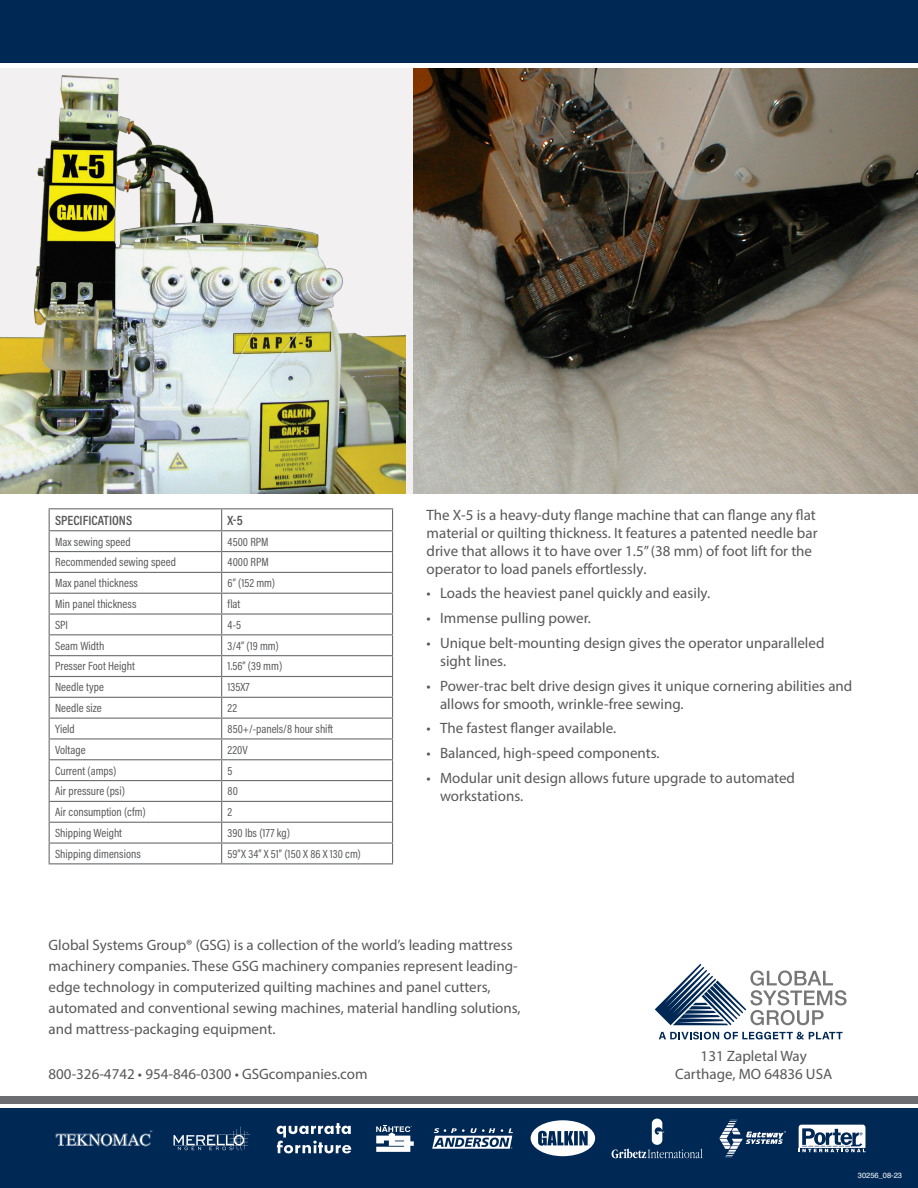
<style>
.page{position:relative;width:918px;height:1188px;background:#fff}
.page>*{position:absolute;margin:0;border:0;box-sizing:border-box;transform-origin:0 0}
.t1{font:15px/18px "Myriad Pro";color:#57585a}
.t2{font:600 13.5px "Acumin Pro Cond";color:#57585a}
.t3{font:12px "Acumin Pro Cond";color:#57585a}
.t4{font:7.5px "Helvetica";color:#fff}
</style>
<div class="page">
<div style="left:0;top:1108px;width:918px;height:80px;background:#002855"></div>
<div style="left:0;top:1097px;width:918px;height:7px;background:#6c6d70"></div>
<svg style="left:655px;top:964px;width:192px;height:61px"></svg>
<svg style="left:659px;top:1032px;width:184px;height:8px"></svg>
<svg style="left:612px;top:1119px;width:91px;height:39px"></svg>
<svg style="left:799px;top:1125px;width:67px;height:27px"></svg>
<svg style="left:719px;top:1120px;width:67px;height:38px"></svg>
<svg style="left:531px;top:1120px;width:64px;height:36px"></svg>
<svg style="left:173px;top:1127px;width:77px;height:23px"></svg>
<svg style="left:56px;top:1131px;width:96px;height:15px"></svg>
<svg style="left:432px;top:1128px;width:81px;height:21px"></svg>
<svg style="left:376px;top:1125px;width:38px;height:27px"></svg>
<svg style="left:277px;top:1123px;width:74px;height:30px"></svg>
<div style="left:0;top:0;width:918px;height:63px;background:#002855"></div>
<img style="left:0;top:68px;width:406px;height:425px">
<img style="left:413px;top:68px;width:505px;height:425px">
<hr style="left:49px;top:508px;width:173px;height:1px;background:#6c6d70">
<hr style="left:222px;top:508px;width:171px;height:1px;background:#6c6d70">
<hr style="left:49px;top:530px;width:173px;height:1px;background:#6c6d70">
<hr style="left:222px;top:530px;width:171px;height:1px;background:#6c6d70">
<hr style="left:49px;top:551px;width:173px;height:1px;background:#6c6d70">
<hr style="left:222px;top:551px;width:171px;height:1px;background:#6c6d70">
<hr style="left:49px;top:572px;width:173px;height:1px;background:#6c6d70">
<hr style="left:222px;top:572px;width:171px;height:1px;background:#6c6d70">
<hr style="left:49px;top:593px;width:173px;height:1px;background:#6c6d70">
<hr style="left:222px;top:593px;width:171px;height:1px;background:#6c6d70">
<hr style="left:49px;top:613px;width:173px;height:2px;background:#6c6d70">
<hr style="left:222px;top:613px;width:171px;height:2px;background:#6c6d70">
<hr style="left:49px;top:634px;width:173px;height:1px;background:#6c6d70">
<hr style="left:222px;top:634px;width:171px;height:1px;background:#6c6d70">
<hr style="left:49px;top:655px;width:173px;height:1px;background:#6c6d70">
<hr style="left:222px;top:655px;width:171px;height:1px;background:#6c6d70">
<hr style="left:49px;top:676px;width:173px;height:1px;background:#6c6d70">
<hr style="left:222px;top:676px;width:171px;height:1px;background:#6c6d70">
<hr style="left:49px;top:697px;width:173px;height:1px;background:#6c6d70">
<hr style="left:222px;top:697px;width:171px;height:1px;background:#6c6d70">
<hr style="left:49px;top:718px;width:173px;height:1px;background:#6c6d70">
<hr style="left:222px;top:718px;width:171px;height:1px;background:#6c6d70">
<hr style="left:49px;top:738px;width:173px;height:2px;background:#6c6d70">
<hr style="left:222px;top:738px;width:171px;height:2px;background:#6c6d70">
<hr style="left:49px;top:759px;width:173px;height:1px;background:#6c6d70">
<hr style="left:222px;top:759px;width:171px;height:1px;background:#6c6d70">
<hr style="left:49px;top:780px;width:173px;height:1px;background:#6c6d70">
<hr style="left:222px;top:780px;width:171px;height:1px;background:#6c6d70">
<hr style="left:49px;top:801px;width:173px;height:1px;background:#6c6d70">
<hr style="left:222px;top:801px;width:171px;height:1px;background:#6c6d70">
<hr style="left:49px;top:822px;width:173px;height:1px;background:#6c6d70">
<hr style="left:222px;top:822px;width:171px;height:1px;background:#6c6d70">
<hr style="left:49px;top:842px;width:173px;height:2px;background:#6c6d70">
<svg style="left:49px;top:509px;width:1px;height:354px"></svg>
<hr style="left:222px;top:842px;width:171px;height:2px;background:#6c6d70">
<svg style="left:221px;top:509px;width:1px;height:354px"></svg>
<svg style="left:392px;top:509px;width:1px;height:354px"></svg>
<hr style="left:49px;top:863px;width:173px;height:1px;background:#6c6d70">
<hr style="left:222px;top:863px;width:171px;height:1px;background:#6c6d70">
<p class="t2" style="left:55px;top:511px;width:79px">SPECIFICATIONS</p>
<p class="t2" style="left:228px;top:511px;width:17px">X-5</p>
<p class="t3" style="left:55px;top:534px;width:77px">Max sewing speed</p>
<p class="t3" style="left:228px;top:534px;width:43px">4500 RPM</p>
<p class="t3" style="left:55px;top:555px;width:122px">Recommended sewing speed</p>
<p class="t3" style="left:228px;top:555px;width:43px">4000 RPM</p>
<p class="t3" style="left:55px;top:575px;width:84px">Max panel thickness</p>
<p class="t3" style="left:228px;top:575px;width:49px">6” (152 mm)</p>
<p class="t3" style="left:55px;top:596px;width:83px">Min panel thickness</p>
<p class="t3" style="left:228px;top:596px;width:14px">flat</p>
<p class="t3" style="left:55px;top:617px;width:14px">SPI</p>
<p class="t3" style="left:228px;top:617px;width:15px">4-5</p>
<p class="t3" style="left:55px;top:638px;width:51px">Seam Width</p>
<p class="t3" style="left:228px;top:638px;width:53px">3/4” (19 mm)</p>
<p class="t3" style="left:55px;top:659px;width:81px">Presser Foot Height</p>
<p class="t3" style="left:228px;top:659px;width:56px">1.56” (39 mm)</p>
<p class="t3" style="left:55px;top:679px;width:50px">Needle type</p>
<p class="t3" style="left:228px;top:679px;width:23px">135X7</p>
<p class="t3" style="left:55px;top:700px;width:48px">Needle size</p>
<p class="t3" style="left:228px;top:700px;width:11px">22</p>
<p class="t3" style="left:55px;top:721px;width:21px">Yield</p>
<p class="t3" style="left:228px;top:721px;width:107px">850+/-panels/8 hour shift</p>
<p class="t3" style="left:55px;top:742px;width:32px">Voltage</p>
<p class="t3" style="left:228px;top:742px;width:22px">220V</p>
<p class="t3" style="left:55px;top:763px;width:63px">Current (amps)</p>
<p class="t3" style="left:228px;top:763px;width:6px">5</p>
<p class="t3" style="left:55px;top:784px;width:71px">Air pressure (psi)</p>
<p class="t3" style="left:228px;top:784px;width:12px">80</p>
<p class="t3" style="left:55px;top:804px;width:92px">Air consumption (cfm)</p>
<p class="t3" style="left:228px;top:804px;width:6px">2</p>
<p class="t3" style="left:55px;top:825px;width:69px">Shipping Weight</p>
<p class="t3" style="left:228px;top:825px;width:64px">390 lbs (177 kg)</p>
<p class="t3" style="left:55px;top:846px;width:87px">Shipping dimensions</p>
<p class="t3" style="left:228px;top:846px;width:135px">59”X 34” X 51” (150 X 86 X 130 cm)</p>
<p class="t1" style="left:427px;top:505px;width:393px">The X-5 is a heavy-duty flange machine that can flange any flat material or quilting thickness. It features a patented needle bar drive that allows it to have over 1.5” (38 mm) of foot lift for the operator to load panels effortlessly.</p>
<p class="t1" style="left:427px;top:584px;width:285px">• Loads the heaviest panel quickly and easily.</p>
<p class="t1" style="left:427px;top:609px;width:166px">• Immense pulling power.</p>
<p class="t1" style="left:440px;top:634px;width:386px;text-indent:-14px">• Unique belt-mounting design gives the operator unparalleled sight lines.</p>
<p class="t1" style="left:440px;top:676px;width:414px;text-indent:-14px">• Power-trac belt drive design gives it unique cornering abilities and allows for smooth, wrinkle-free sewing.</p>
<p class="t1" style="left:427px;top:719px;width:191px">• The fastest flanger available.</p>
<p class="t1" style="left:427px;top:744px;width:235px">• Balanced, high-speed components.</p>
<p class="t1" style="left:440px;top:769px;width:357px;text-indent:-14px">• Modular unit design allows future upgrade to automated workstations.</p>
<p class="t1" style="left:49px;top:934px;width:474px;line-height:21px">Global Systems Group® (GSG) is a collection of the world’s leading mattress machinery companies. These GSG machinery companies represent leading&shy;edge technology in computerized quilting machines and panel cutters, automated and conventional sewing machines, material handling solutions, and mattress-packaging equipment.</p>
<p class="t1" style="left:49px;top:1065px;width:321px">800-326-4742 • 954-846-0300 • GSGcompanies.com</p>
<p class="t1" style="left:701px;top:1047px;width:108px">131 Zapletal Way</p>
<p class="t1" style="left:675px;top:1065px;width:159px">Carthage, MO 64836 USA</p>
<p class="t4" style="left:858px;top:1170px;width:46px">30256_08-23</p>
</div>
